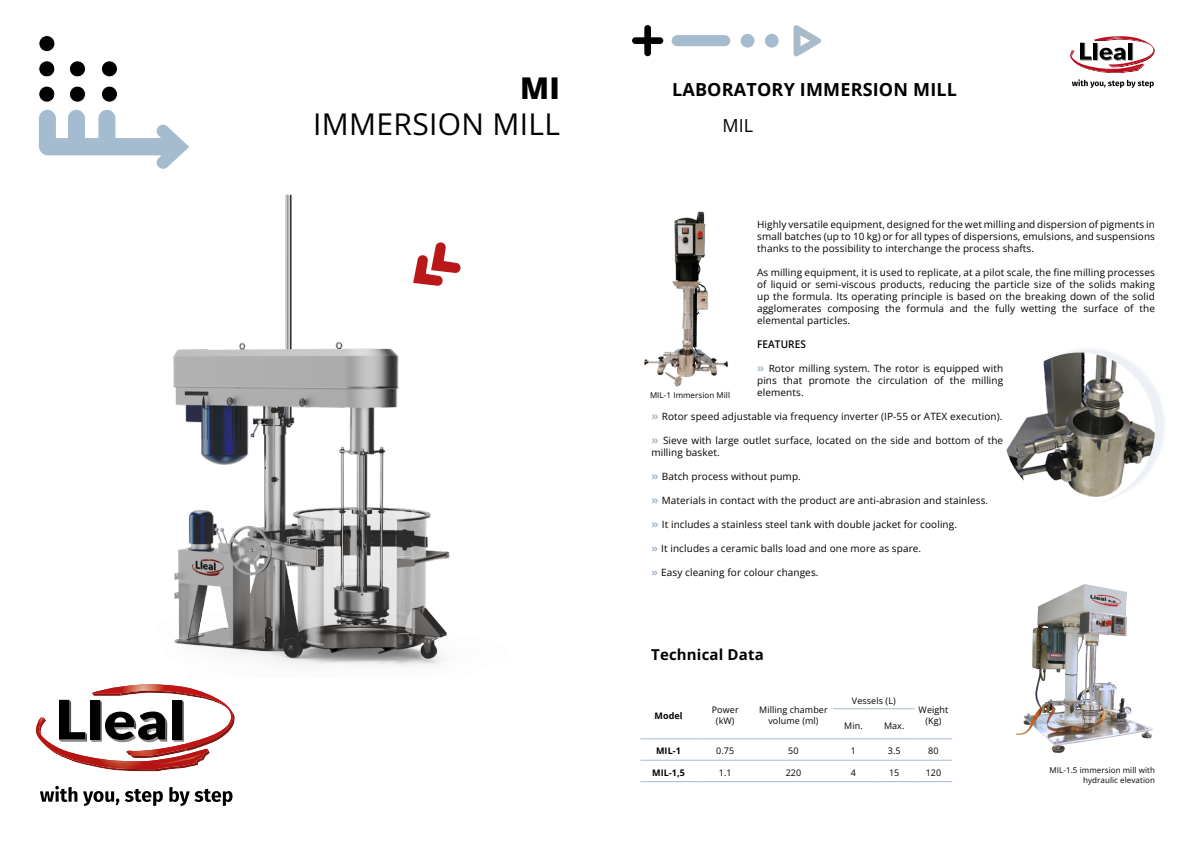
<style>
.page{position:relative;width:1191px;height:842px;background:#fff}
.page>*{position:absolute;margin:0;border:0;box-sizing:border-box;transform-origin:0 0}
.TEXT_TAULES{font:30px "Open Sans";letter-spacing:.01em;color:#000}
.TEXT_TAULES-2{font:800 30px "Open Sans";color:#000}
.Las_bombas_DEPA_son{font:700 18px "Open Sans";letter-spacing:.01em;color:#000}
.Las_bombas_DEPA_son-2{font:18px "Open Sans";color:#000}
.TEXT_TAULES-3{font:700 15px "Open Sans";letter-spacing:.01em;color:#000}
.TÍTULOS{font:600 10.6px "Open Sans";letter-spacing:.01em;color:#000;scale:.94 1}
.text_general{font:10px/12px "Open Sans";letter-spacing:.01em;color:#000;text-align:justify}
.Lista{font:10px/12px "Open Sans";letter-spacing:.01em;color:#000;text-align:justify}
.TEXT_TAULES-4{font:9px/10.8px "Open Sans";letter-spacing:.01em;color:#000;text-align:center}
.TEXT_TAULES-5{font:700 9px "Open Sans";letter-spacing:.01em;color:#000}
.TEXT_TAULES-6{font:8px "Open Sans";letter-spacing:.01em;color:#000}
.s1{font-weight:700;font-size:11.7px;color:#a5bbcf}
.s2{font-weight:700;font-size:11px;color:#a5bbcf}
</style>
<div class="page">
<svg style="left:1072px;top:79px;width:81px;height:9px"></svg>
<svg style="left:1070px;top:36px;width:84px;height:37px"></svg>
<svg style="left:793px;top:25px;width:28px;height:32px"></svg>
<svg style="left:632px;top:25px;width:31px;height:31px"></svg>
<div style="left:671px;top:35px;width:59px;height:11px;background:#a5bbcf;border-radius:6px"></div>
<div style="left:740px;top:34px;width:14px;height:14px;background:#a5bbcf;border-radius:50%"></div>
<div style="left:765px;top:34px;width:13px;height:14px;background:#a5bbcf;border-radius:50%"></div>
<div style="left:101px;top:86px;width:16px;height:16px;background:#000;border-radius:50%"></div>
<div style="left:101px;top:86px;width:17px;height:17px;border:1px solid #fff;border-radius:50%"></div>
<div style="left:101px;top:61px;width:16px;height:16px;background:#000;border-radius:50%"></div>
<div style="left:101px;top:60px;width:17px;height:17px;border:1px solid #fff;border-radius:50%"></div>
<div style="left:39px;top:36px;width:16px;height:16px;background:#000;border-radius:50%"></div>
<div style="left:38px;top:35px;width:17px;height:17px;border:1px solid #fff;border-radius:50%"></div>
<svg style="left:69px;top:60px;width:17px;height:17px"></svg>
<svg style="left:38px;top:60px;width:17px;height:17px"></svg>
<svg style="left:69px;top:86px;width:17px;height:17px"></svg>
<svg style="left:38px;top:86px;width:17px;height:17px"></svg>
<div style="left:39px;top:138px;width:132px;height:17px;background:#a5bbcf;border-radius:9px"></div>
<div style="left:39px;top:110px;width:17px;height:44px;background:#a5bbcf;border-radius:9px"></div>
<div style="left:68px;top:110px;width:17px;height:44px;background:#a5bbcf;border-radius:9px"></div>
<div style="left:98px;top:110px;width:17px;height:44px;background:#a5bbcf;border-radius:9px"></div>
<svg style="left:156px;top:124px;width:33px;height:45px"></svg>
<img style="left:173px;top:194px;width:277px;height:473px">
<svg style="left:413px;top:242px;width:48px;height:44px"></svg>
<div style="left:1010px;top:346px;width:157px;height:158px;background:#a5bbcf;opacity:.2"></div>
<img style="left:1003px;top:353px;width:152px;height:151px;border-radius:76px">
<img style="left:1016px;top:584px;width:136px;height:169px">
<hr style="left:640px;top:738px;width:56px;height:1px;background:#a5bbcf">
<hr style="left:640px;top:760px;width:56px;height:1px;background:#a5bbcf">
<hr style="left:696px;top:760px;width:58px;height:1px;background:#a5bbcf">
<hr style="left:754px;top:760px;width:79px;height:1px;background:#a5bbcf">
<hr style="left:833px;top:760px;width:41px;height:1px;background:#a5bbcf">
<hr style="left:874px;top:760px;width:40px;height:1px;background:#a5bbcf">
<hr style="left:914px;top:760px;width:38px;height:1px;background:#a5bbcf">
<hr style="left:640px;top:781px;width:56px;height:1px;background:#a5bbcf">
<hr style="left:696px;top:781px;width:58px;height:1px;background:#a5bbcf">
<hr style="left:754px;top:781px;width:79px;height:1px;background:#a5bbcf">
<hr style="left:833px;top:781px;width:41px;height:1px;background:#a5bbcf">
<hr style="left:874px;top:781px;width:40px;height:1px;background:#a5bbcf">
<hr style="left:914px;top:781px;width:38px;height:1px;background:#a5bbcf">
<hr style="left:696px;top:738px;width:58px;height:1px;background:#a5bbcf">
<hr style="left:754px;top:738px;width:79px;height:1px;background:#a5bbcf">
<hr style="left:833px;top:738px;width:41px;height:1px;background:#a5bbcf">
<hr style="left:874px;top:738px;width:40px;height:1px;background:#a5bbcf">
<hr style="left:914px;top:738px;width:38px;height:1px;background:#a5bbcf">
<hr style="left:833px;top:708px;width:41px;height:1px;background:#a5bbcf">
<hr style="left:874px;top:708px;width:40px;height:1px;background:#a5bbcf">
<img style="left:644px;top:211px;width:84px;height:176px">
<svg style="left:40px;top:786px;width:37px;height:16px"></svg>
<svg style="left:83px;top:791px;width:36px;height:15px"></svg>
<svg style="left:125px;top:789px;width:38px;height:17px"></svg>
<svg style="left:169px;top:787px;width:63px;height:19px"></svg>
<svg style="left:36px;top:684px;width:199px;height:87px"></svg>
<p class="TEXT_TAULES-2" style="left:520px;top:67px;width:41px">MI</p>
<p class="TEXT_TAULES" style="left:313px;top:103px;width:248px">IMMERSION MILL</p>
<p class="Las_bombas_DEPA_son" style="left:672px;top:77px;width:286px">LABORATORY IMMERSION MILL</p>
<p class="Las_bombas_DEPA_son-2" style="left:722px;top:113px;width:32px">MIL</p>
<p class="text_general" style="left:757px;top:218px;width:399px">Highly versatile equipment, designed for the wet milling and dispersion of pigments in small batches (up to 10 kg) or for all types of dispersions, emulsions, and suspensions thanks to the possibility to interchange the process shafts.</p>
<p class="text_general" style="left:757px;top:266px;width:399px">As milling equipment, it is used to replicate, at a pilot scale, the fine milling processes of liquid or semi-viscous products, reducing the particle size of the solids making up the formula. Its operating principle is based on the breaking down of the solid agglomerates composing the formula and the fully wetting the surface of the elemental particles.</p>
<p class="TÍTULOS" style="left:757px;top:337px;width:53px">FEATURES</p>
<p class="Lista" style="left:757px;top:362px;width:248px"><span class="s1">»</span> Rotor milling system. The rotor is equipped with pins that promote the circulation of the milling elements.</p>
<p class="Lista" style="left:651px;top:410px;width:352px"><span class="s1">»</span> Rotor speed adjustable via frequency inverter (IP-55 or ATEX execution).</p>
<p class="Lista" style="left:651px;top:434px;width:353px"><span class="s1">»</span> Sieve with large outlet surface, located on the side and bottom of the milling basket.</p>
<p class="Lista" style="left:651px;top:470px;width:151px"><span class="s1">»</span> Batch process without pump.</p>
<p class="Lista" style="left:651px;top:494px;width:338px"><span class="s1">»</span> Materials in contact with the product are anti-abrasion and stainless.</p>
<p class="Lista" style="left:651px;top:518px;width:307px"><span class="s1">»</span> It includes a stainless steel tank with double jacket for cooling.</p>
<p class="Lista" style="left:651px;top:542px;width:271px"><span class="s2">»</span> It includes a ceramic balls load and one more as spare.</p>
<p class="Lista" style="left:651px;top:566px;width:169px"><span class="s2">»</span> Easy cleaning for colour changes.</p>
<p class="TEXT_TAULES-6" style="left:650px;top:389px;width:82px">MIL-1 Immersion Mill</p>
<p class="TEXT_TAULES-3" style="left:651px;top:644px;width:114px">Technical Data</p>
<p class="TEXT_TAULES-5" style="left:654px;top:709px;width:30px">Model</p>
<p class="TEXT_TAULES-4" style="left:712px;top:704px;width:28px">Power</p>
<p class="TEXT_TAULES-4" style="left:716px;top:715px;width:20px">(kW)</p>
<p class="TEXT_TAULES-4" style="left:759px;top:704px;width:70px">Milling chamber volume (ml)</p>
<p class="TEXT_TAULES-4" style="left:852px;top:695px;width:45px">Vessels (L)</p>
<p class="TEXT_TAULES-4" style="left:844px;top:720px;width:20px">Min.</p>
<p class="TEXT_TAULES-4" style="left:884px;top:720px;width:22px">Max.</p>
<p class="TEXT_TAULES-4" style="left:918px;top:704px;width:31px">Weight</p>
<p class="TEXT_TAULES-4" style="left:925px;top:715px;width:17px">(Kg)</p>
<p class="TEXT_TAULES-5" style="left:656px;top:745px;width:26px">MIL-1</p>
<p class="TEXT_TAULES-4" style="left:716px;top:745px;width:20px">0.75</p>
<p class="TEXT_TAULES-4" style="left:788px;top:745px;width:12px">50</p>
<p class="TEXT_TAULES-4" style="left:851px;top:745px;width:7px">1</p>
<p class="TEXT_TAULES-4" style="left:888px;top:745px;width:14px">3.5</p>
<p class="TEXT_TAULES-4" style="left:928px;top:745px;width:12px">80</p>
<p class="TEXT_TAULES-5" style="left:652px;top:766px;width:34px">MIL-1,5</p>
<p class="TEXT_TAULES-4" style="left:719px;top:767px;width:14px">1.1</p>
<p class="TEXT_TAULES-4" style="left:785px;top:767px;width:17px">220</p>
<p class="TEXT_TAULES-4" style="left:851px;top:767px;width:7px">4</p>
<p class="TEXT_TAULES-4" style="left:889px;top:767px;width:12px">15</p>
<p class="TEXT_TAULES-4" style="left:925px;top:767px;width:17px">120</p>
<p class="TEXT_TAULES-6" style="left:1049px;top:765px;width:107px">MIL-1.5 immersion mill with</p>
<p class="TEXT_TAULES-6" style="left:1083px;top:775px;width:73px">hydraulic elevation</p>
</div>
